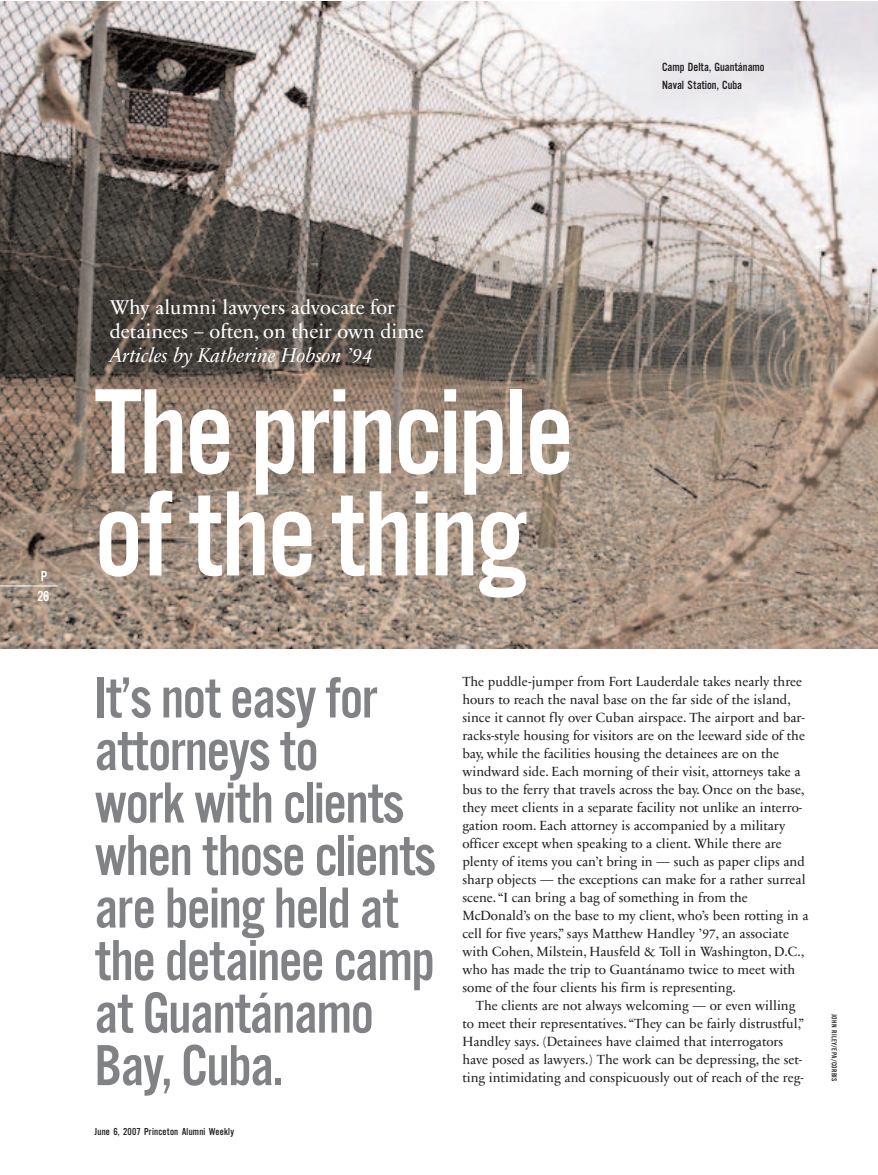
<style>
.page{position:relative;width:878px;height:1175px;background:#fff}
.page>*{position:absolute;margin:0;border:0;box-sizing:border-box;transform-origin:0 0}
.t1{font:126px/102px "Alternate Gothic EF No Three";letter-spacing:-.02em;color:#fff}
.t2{font:60px/52.5px "Alternate Gothic EF No Three";letter-spacing:-.02em;color:#808285}
.t3{font:20.25px/24px "Sabon Next LT";color:#fff}
.t4{font:italic 20.25px "Sabon Next LT";color:#fff}
.t5{font:15px/19.4px "Alternate Gothic EF No Three";color:#fff}
.t6{font:13.5px/18px "Sabon Next LT";color:#231f20}
.t7{font:12.3px/18px "Alternate Gothic EF No Three";color:#231f20}
.t8{font:10.5px "Alternate Gothic EF No Three";letter-spacing:.02em;color:#231f20}
.t9{font:7.5px "Alternate Gothic EF No Three";letter-spacing:.04em;color:#231f20}
</style>
<div class="page">
<img style="left:1px;top:1px;width:876px;height:648px">
<hr style="left:0;top:585px;width:58px;height:1px;background:#fff">
<p class="t7" style="left:662px;top:59px;width:104px">Camp Delta, Guantánamo<br>Naval Station, Cuba</p>
<p class="t5" style="left:37px;top:568px;width:13px">P<br>26</p>
<h3 class="t3" style="left:110px;top:297px;width:315px">Why alumni lawyers advocate for detainees – often, on their own dime</h3>
<h3 class="t4" style="left:110px;top:347px;width:264px">Articles by Katherine Hobson ’94</h3>
<h1 class="t1" style="left:94px;top:391px;width:481px">The principle ofthething</h1>
<h2 class="t2" style="left:94px;top:676px;width:343px">It’s not easy for attorneys to<br>work with clients when those clients are being held at the detainee camp at Guantánamo<br>Bay, Cuba.</h2>
<p class="t8" style="left:94px;top:1127px;width:141px">June 6, 2007 Princeton Alumni Weekly</p>
<p class="t6" style="left:462px;top:673px;width:347px">The puddle-jumper from Fort Lauderdale takes nearly three hours to reach the naval base on the far side of the island, since it cannot fly over Cuban airspace. The airport and bar&shy;racks-style housing for visitors are on the leeward side of the bay, while the facilities housing the detainees are on the windward side. Each morning of their visit, attorneys take a bus to the ferry that travels across the bay. Once on the base, they meet clients in a separate facility not unlike an interro&shy;gation room. Each attorney is accompanied by a military officer except when speaking to a client. While there are plenty of items you can’t bring in — such as paper clips and sharp objects — the exceptions can make for a rather surreal scene.“I can bring a bag of something in from the McDonald’s on the base to my client, who’s been rotting in a cell for five years,” says Matthew Handley ’97, an associate with Cohen, Milstein, Hausfeld &amp; Toll in Washington, D.C., who has made the trip to Guantánamo twice to meet with some of the four clients his firm is representing.</p>
<p class="t6" style="left:462px;top:997px;width:343px;text-indent:14px">The clients are not always welcoming — or even willing to meet their representatives.“They can be fairly distrustful,” Handley says. (Detainees have claimed that interrogators have posed as lawyers.) The work can be depressing, the set&shy;ting intimidating and conspicuously out of reach of the reg-</p>
<p class="t9" style="left:836px;top:1014px;width:69px;rotate:90deg">JOHN RILEY/EPA/CORBIS</p>
</div>
